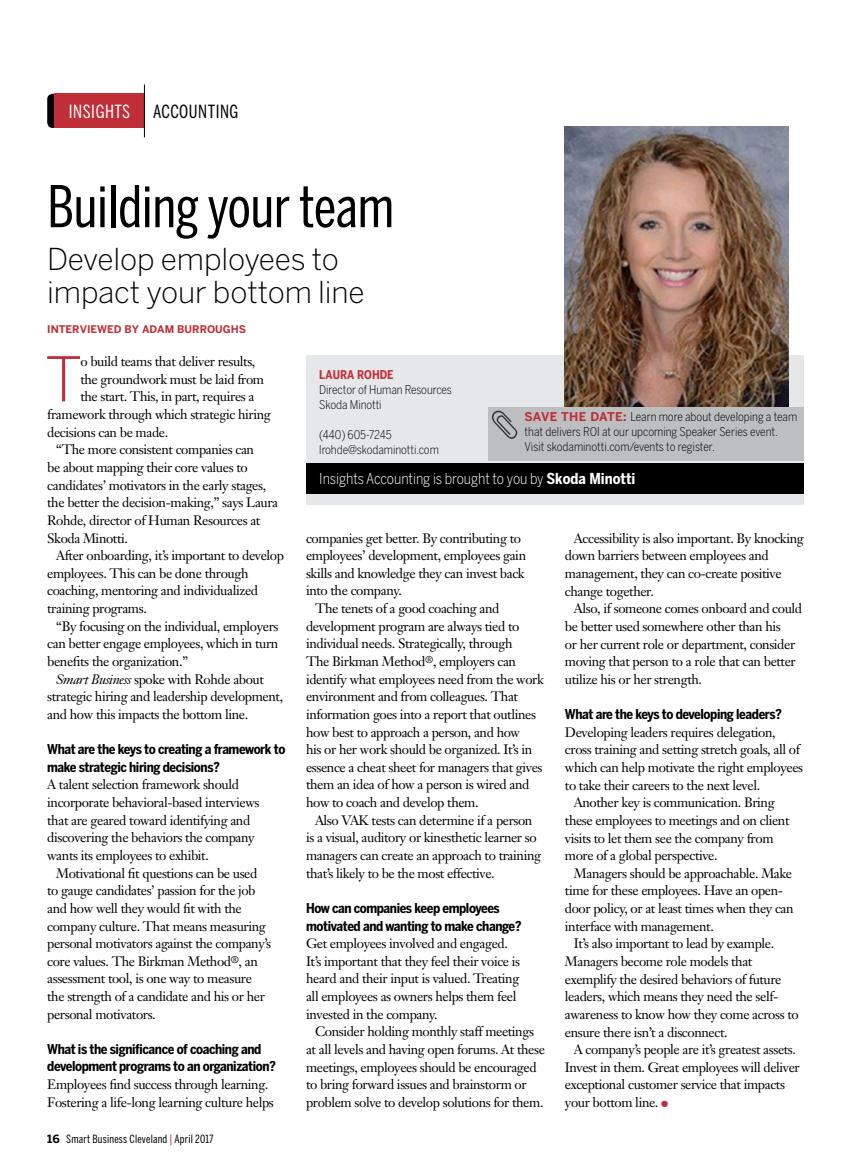
<style>
.page{position:relative;width:851px;height:1175px;background:#fff}
.page>*{position:absolute;margin:0;border:0;box-sizing:border-box;transform-origin:0 0}
.t1{font:300 61.2px "Benton Sans";color:#c02f38}
.t2{font:57px "Benton Sans Comp";letter-spacing:-.005em;color:#000}
.t3{font:300 30px/33px "Benton Sans";letter-spacing:-.005em;color:#000}
.t4{font:18px "Benton Sans Comp";letter-spacing:.03em;color:#000}
.t5{font:18px "Benton Sans Comp";letter-spacing:.03em;color:#fff}
.t6{font:300 15px "Benton Sans Cond";letter-spacing:-.005em;color:#fff}
.t7{font:13.5px/17.7px "Janson Text";letter-spacing:-.03em;color:#000}
.t8{font:700 13.5px/17.7px "Benton Sans Cond";letter-spacing:-.03em;color:#000}
.t9{font:300 12px/15px "Benton Sans Cond";letter-spacing:-.005em;color:#000}
.t10{font:700 12px "Benton Sans Cond";color:#c02f38}
.t11{font:11.25px "Benton Sans Comp";letter-spacing:.02em;color:#000}
.t12{font:700 10.5px "Benton Sans";color:#c02f38}
.s1{font-style:italic}
.s2{font-family:"Benton Sans";font-weight:700}
.s3{color:#c02f38}
.s4{font-weight:700}
.s5{font-family:"Benton Sans";font-weight:700;color:#c02f38}
</style>
<div class="page">
<div style="left:306px;top:355px;width:497px;height:150px;background:#e6e7e8"></div>
<img style="left:565px;top:127px;width:223px;height:280px">
<div style="left:306px;top:463px;width:497px;height:31px;background:#000"></div>
<div style="left:488px;top:407px;width:315px;height:54px;background:#bcbec0"></div>
<svg style="left:47px;top:94px;width:8px;height:34px"></svg>
<div style="left:55px;top:94px;width:89px;height:34px;background:#c02f38"></div>
<hr style="left:144px;top:84px;width:1px;height:53px;background:#000">
<svg style="left:492px;top:410px;width:25px;height:29px"></svg>
<h3 class="t5" style="left:69px;top:101px;width:61px">insights</h3>
<h3 class="t4" style="left:153px;top:101px;width:87px">Accounting</h3>
<h2 class="t2" style="left:47px;top:173px;width:348px">Building your team</h2>
<h3 class="t3" style="left:47px;top:242px;width:319px">Develop employees to impact your bottom line</h3>
<p class="t12" style="left:47px;top:322px;width:200px">INTERVIEWED BY ADAM BURROUGHS</p>
<h1 class="t1" style="left:45px;top:343px;width:39px">T</h1>
<p class="t7" style="left:80px;top:352px;width:176px">o build teams that deliver results,</p>
<p class="t7" style="left:80px;top:370px;width:185px">the groundwork must be laid from</p>
<p class="t7" style="left:80px;top:388px;width:176px">the start. This, in part, requires a</p>
<p class="t7" style="left:47px;top:405px;width:225px">framework through which strategic hiring</p>
<p class="t7" style="left:47px;top:423px;width:122px">decisions can be made.</p>
<p class="t7" style="left:56px;top:441px;width:199px">“The more consistent companies can</p>
<p class="t7" style="left:47px;top:458px;width:202px">be about mapping their core values to</p>
<p class="t7" style="left:47px;top:476px;width:220px">candidates’ motivators in the early stages,</p>
<p class="t7" style="left:47px;top:493px;width:232px">the better the decision-making,” says Laura</p>
<p class="t7" style="left:47px;top:511px;width:215px">Rohde, director of Human Resources at</p>
<p class="t7" style="left:47px;top:529px;width:82px">Skoda Minotti.</p>
<p class="t7" style="left:56px;top:546px;width:229px">After onboarding, it’s important to develop</p>
<p class="t7" style="left:47px;top:564px;width:203px">employees. This can be done through</p>
<p class="t7" style="left:47px;top:582px;width:212px">coaching, mentoring and individualized</p>
<p class="t7" style="left:47px;top:599px;width:101px">training programs.</p>
<p class="t7" style="left:56px;top:617px;width:224px">“By focusing on the individual, employers</p>
<p class="t7" style="left:47px;top:634px;width:233px">can better engage employees, which in turn</p>
<p class="t7" style="left:47px;top:652px;width:142px">benefits the organization.”</p>
<p class="t7" style="left:56px;top:670px;width:209px"><span class="s1">Smart Business</span> spoke with Rohde about</p>
<p class="t7" style="left:47px;top:687px;width:237px">strategic hiring and leadership development,</p>
<p class="t7" style="left:47px;top:705px;width:202px">and how this impacts the bottom line.</p>
<p class="t8" style="left:47px;top:740px;width:240px">What are the keys to creating a framework to make strategic hiring decisions?</p>
<p class="t7" style="left:47px;top:776px;width:214px">A talent selection framework should incorporate behavioral-based interviews that are geared toward identifying and discovering the behaviors the company wants its employees to exhibit.</p>
<p class="t7" style="left:47px;top:864px;width:225px;text-indent:9px">Motivational fit questions can be used to gauge candidates’ passion for the job and how well they would fit with the company culture. That means measuring personal motivators against the company’s core values. The Birkman Method<sup>®</sup>, an assessment tool, is one way to measure the strength of a candidate and his or her personal motivators.</p>
<p class="t8" style="left:47px;top:1040px;width:230px">What is the significance of coaching and development programs to an organization?</p>
<p class="t7" style="left:47px;top:1075px;width:228px">Employees find success through learning.<br>Fostering a life-long learning culture helps</p>
<p class="t11" style="left:47px;top:1132px;width:168px"><span class="s2">16</span> Smart Business Cleveland <span class="s3">|</span> April 2017</p>
<p class="t10" style="left:319px;top:367px;width:76px">Laura Rohde</p>
<p class="t9" style="left:319px;top:382px;width:134px">Director of Human Resources<br>Skoda Minotti</p>
<p class="t9" style="left:319px;top:427px;width:121px">(440) 605-7245 lrohde@skodaminotti.com</p>
<p class="t6" style="left:319px;top:470px;width:317px">Insights Accounting is brought to you by <span class="s4">Skoda Minotti</span></p>
<p class="t9" style="left:524px;top:409px;width:274px"><span class="s5">SAVE THE DATE:</span> Learn more about developing a team that delivers ROI at our upcoming Speaker Series event.<br>Visit skodaminotti.com/events to register.</p>
<p class="t7" style="left:306px;top:529px;width:216px">companies get better. By contributing to</p>
<p class="t7" style="left:306px;top:546px;width:221px">employees’ development, employees gain</p>
<p class="t7" style="left:306px;top:564px;width:220px">skills and knowledge they can invest back</p>
<p class="t7" style="left:306px;top:582px;width:97px">into the company.</p>
<p class="t7" style="left:315px;top:599px;width:186px">The tenets of a good coaching and</p>
<p class="t7" style="left:306px;top:617px;width:215px">development program are always tied to</p>
<p class="t7" style="left:306px;top:634px;width:208px">individual needs. Strategically, through</p>
<p class="t7" style="left:306px;top:652px;width:211px">The Birkman Method<sup>®</sup>, employers can</p>
<p class="t7" style="left:306px;top:670px;width:239px">identify what employees need from the work</p>
<p class="t7" style="left:306px;top:687px;width:213px">environment and from colleagues. That</p>
<p class="t7" style="left:306px;top:705px;width:231px">information goes into a report that outlines</p>
<p class="t7" style="left:306px;top:723px;width:215px">how best to approach a person, and how</p>
<p class="t7" style="left:306px;top:740px;width:228px">his or her work should be organized. It’s in</p>
<p class="t7" style="left:306px;top:758px;width:238px">essence a cheat sheet for managers that gives</p>
<p class="t7" style="left:306px;top:775px;width:225px">them an idea of how a person is wired and</p>
<p class="t7" style="left:306px;top:793px;width:174px">how to coach and develop them.</p>
<p class="t7" style="left:315px;top:811px;width:219px">Also VAK tests can determine if a person</p>
<p class="t7" style="left:306px;top:828px;width:232px">is a visual, auditory or kinesthetic learner so</p>
<p class="t7" style="left:306px;top:846px;width:236px">managers can create an approach to training</p>
<p class="t7" style="left:306px;top:864px;width:190px">that’s likely to be the most effective.</p>
<p class="t8" style="left:306px;top:899px;width:217px">How can companies keep employees motivated and wanting to make change?</p>
<p class="t7" style="left:306px;top:934px;width:216px">Get employees involved and engaged.<br>It’s important that they feel their voice is heard and their input is valued. Treating all employees as owners helps them feel invested in the company.</p>
<p class="t7" style="left:306px;top:1022px;width:240px;text-indent:9px">Consider holding monthly staff meetings at all levels and having open forums. At these meetings, employees should be encouraged to bring forward issues and brainstorm or problem solve to develop solutions for them.</p>
<p class="t7" style="left:565px;top:529px;width:240px;text-indent:9px">Accessibility is also important. By knocking down barriers between employees and management, they can co-create positive change together.</p>
<p class="t7" style="left:565px;top:599px;width:239px;text-indent:9px">Also, if someone comes onboard and could be better used somewhere other than his<br>or her current role or department, consider moving that person to a role that can better utilize his or her strength.</p>
<p class="t8" style="left:565px;top:705px;width:218px">What are the keys to developing leaders?</p>
<p class="t7" style="left:565px;top:723px;width:212px">Developing leaders requires delegation,</p>
<p class="t7" style="left:565px;top:740px;width:236px">cross training and setting stretch goals, all of</p>
<p class="t7" style="left:565px;top:758px;width:240px">which can help motivate the right employees</p>
<p class="t7" style="left:565px;top:776px;width:197px">to take their careers to the next level.</p>
<p class="t7" style="left:574px;top:793px;width:202px">Another key is communication. Bring</p>
<p class="t7" style="left:565px;top:811px;width:226px">these employees to meetings and on client</p>
<p class="t7" style="left:565px;top:829px;width:210px">visits to let them see the company from</p>
<p class="t7" style="left:565px;top:846px;width:154px">more of a global perspective.</p>
<p class="t7" style="left:574px;top:864px;width:220px">Managers should be approachable. Make</p>
<p class="t7" style="left:565px;top:881px;width:220px">time for these employees. Have an open-</p>
<p class="t7" style="left:565px;top:899px;width:230px">door policy, or at least times when they can</p>
<p class="t7" style="left:565px;top:917px;width:150px">interface with management.</p>
<p class="t7" style="left:574px;top:934px;width:202px">It’s also important to lead by example.</p>
<p class="t7" style="left:565px;top:952px;width:189px">Managers become role models that</p>
<p class="t7" style="left:565px;top:970px;width:218px">exemplify the desired behaviors of future</p>
<p class="t7" style="left:565px;top:987px;width:215px">leaders, which means they need the self-</p>
<p class="t7" style="left:565px;top:1005px;width:235px">awareness to know how they come across to</p>
<p class="t7" style="left:565px;top:1022px;width:164px">ensure there isn’t a disconnect.</p>
<p class="t7" style="left:574px;top:1040px;width:224px">A company’s people are it’s greatest assets.</p>
<p class="t7" style="left:565px;top:1058px;width:236px">Invest in them. Great employees will deliver</p>
<p class="t7" style="left:565px;top:1075px;width:221px">exceptional customer service that impacts</p>
<p class="t7" style="left:565px;top:1093px;width:105px">your bottom line. <span class="s3">●</span></p>
</div>
